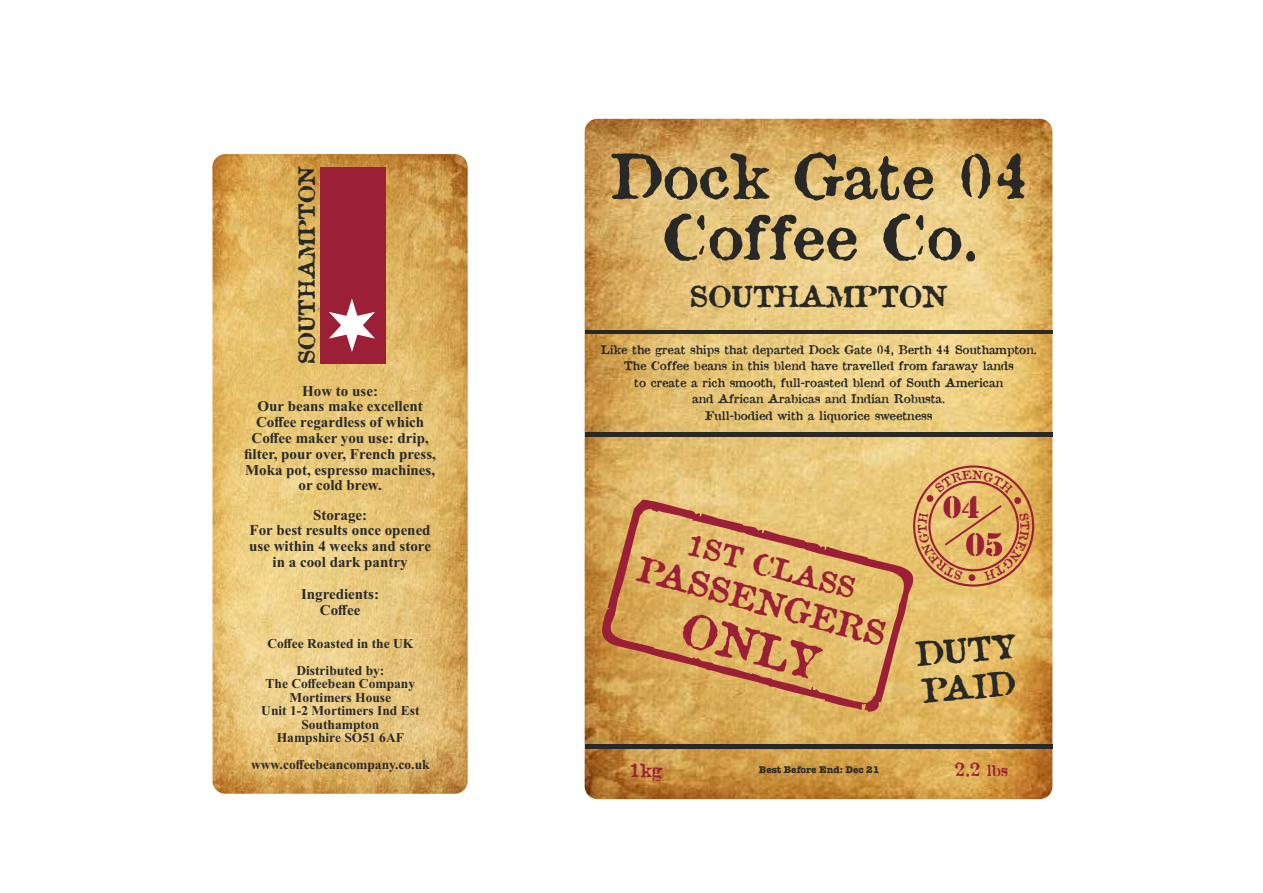
<style>
.page{position:relative;width:1263px;height:893px;background:#fff}
.page>*{position:absolute;margin:0;border:0;box-sizing:border-box;transform-origin:0 0}
.t1{font:59.85px/60.8px "Attic";color:#282827;text-align:center}
.t2{font:44.85px "Attic";color:#9b1f37}
.t3{font:34.35px "Stencil D";color:#9b1f37}
.t4{font:33.3px "Attic";color:#9b1f37}
.t5{font:32.85px "Stencil D";color:#9b1f37}
.t6{font:32.25px/37.3px "Attic";color:#282827}
.t7{font:28.35px "Attic";color:#282827}
.t8{font:28.05px "Attic";color:#9b1f37}
.t9{font:21.75px "Attic";color:#282827}
.t10{font:18px "Attic";color:#9b1f37}
.t11{font:700 15px/15.8px "Times New Roman";color:#2b2a29;text-align:center}
.t12{font:700 13.5px/13.5px "Times New Roman";color:#2b2a29;text-align:center}
.t13{font:11.7px/16.5px "Attic";color:#282827;text-align:center}
.t14{font:700 10.05px "American Typewriter";color:#282827}
.s1{font-size:15px}
</style>
<div class="page">
<img style="left:213px;top:154px;width:255px;height:640px;border-radius:13px">
<img style="left:585px;top:119px;width:467px;height:680px;border-radius:13px">
<svg style="left:602px;top:500px;width:311px;height:212px"></svg>
<hr style="left:585px;top:330px;width:467px;height:3px;background:#282827">
<hr style="left:585px;top:433px;width:467px;height:4px;background:#282827">
<div style="left:585px;top:744px;width:467px;height:5px;background:#282827"></div>
<div style="left:320px;top:167px;width:65px;height:196px;background:#9b1f37"></div>
<svg style="left:329px;top:298px;width:46px;height:54px"></svg>
<div style="left:913px;top:465px;width:121px;height:122px;border:2px solid #9b1f37;border-radius:50%"></div>
<div style="left:927px;top:495px;width:6px;height:7px;background:#9b1f37;border-radius:50%"></div>
<div style="left:1014px;top:497px;width:7px;height:7px;background:#9b1f37;border-radius:50%"></div>
<svg style="left:934px;top:470px;width:79px;height:23px"></svg>
<svg style="left:917px;top:505px;width:113px;height:75px"></svg>
<h3 class="t9" style="left:292px;top:364px;width:199px;rotate:-90deg">SOUTHAMPTON</h3>
<p class="t11" style="left:244px;top:384px;width:193px">How to use:<br>Our beans make excellent<br>Coffee regardless of which<br>Coffee maker you use: drip, filter, pour over, French press,<br>Moka pot, espresso machines, or cold brew.</p>
<p class="t11" style="left:249px;top:508px;width:183px">Storage:<br>For best results once opened use within 4 weeks and store in a cool dark pantry</p>
<p class="t11" style="left:301px;top:588px;width:80px">Ingredients:<br>Coffee</p>
<p class="t12" style="left:267px;top:631px;width:147px;line-height:26.8px">Coffee Roasted in the UK<br>Distributed by:</p>
<p class="t12" style="left:261px;top:678px;width:160px">The Coffeebean Company<br>Mortimers House<br>Unit 1-2 Mortimers Ind Est<br>Southampton<br>Hampshire SO51 6AF</p>
<p class="t12" style="left:251px;top:759px;width:180px">www.coffeebeancompany.co.uk</p>
<h1 class="t1" style="left:611px;top:145px;width:420px">Dock Gate 04<br>Coffee Co.</h1>
<h3 class="t7" style="left:690px;top:277px;width:259px">SOUTHAMPTON</h3>
<p class="t13" style="left:601px;top:341px;width:438px">Like the great ships that departed Dock Gate 04, Berth 44 Southampton.<br>The Coffee beans in this blend have travelled from faraway lands<br>to create a rich smooth, full-roasted blend of South American<br>and African Arabicas and Indian Robusta.<br>Full-bodied with a liquorice sweetness</p>
<h3 class="t8" style="left:693px;top:526px;width:175px;rotate:15deg">1ST CLASS</h3>
<h3 class="t4" style="left:644px;top:547px;width:258px;rotate:15deg">PASSENGERS</h3>
<h2 class="t2" style="left:690px;top:599px;width:141px;rotate:15deg">ONLY</h2>
<h3 class="t10" style="left:629px;top:759px;width:35px">1kg</h3>
<p class="t14" style="left:759px;top:766px;width:122px">Best Before End: Dec 21</p>
<h3 class="t5" style="left:943px;top:487px;width:38px">04</h3>
<h3 class="t3" style="left:965px;top:524px;width:39px">05</h3>
<h3 class="t6" style="left:914px;top:635px;width:101px;rotate:-5deg">DUTY<br>PAID</h3>
<h3 class="t10" style="left:954px;top:757px;width:55px">2.2 <span class="s1">lbs</span></h3>
</div>
